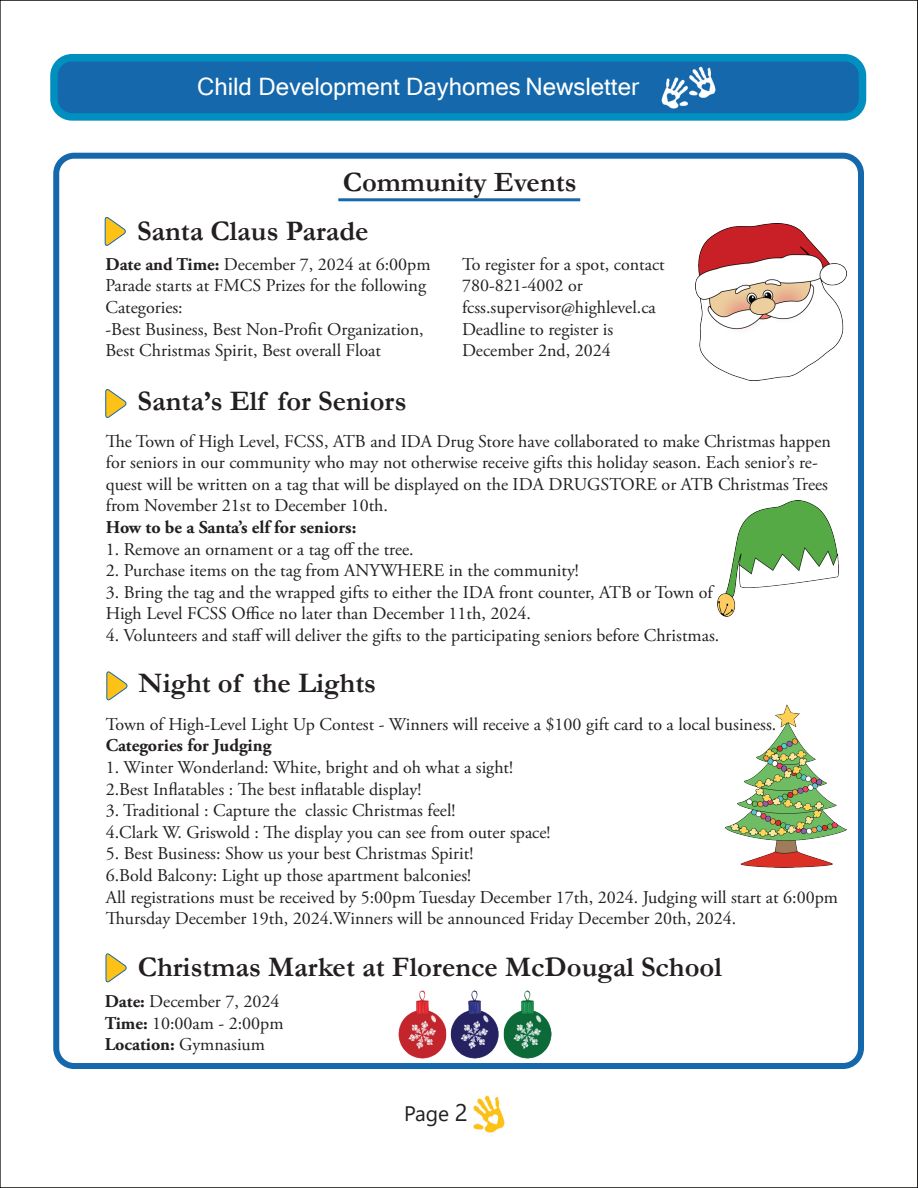
<style>
.page{position:relative;width:918px;height:1188px;background:#fff}
.page>*{position:absolute;margin:0;border:0;box-sizing:border-box;transform-origin:0 0}
.t1{font:700 28.5px "Garamond";color:#231f20}
.t2{font:700 28.2px "Garamond";color:#231f20}
.t3{font:24px "Microsoft Sans Serif";color:#fff}
.t4{font:21px "Segoe UI";color:#231f20}
.t5{font:18px/21.6px "Adobe Garamond Pro";color:#231f20}
.t6{font:700 18px "Adobe Garamond Pro";color:#231f20}
.s1{font-weight:700}
.s2{font-size:24px}
</style>
<div class="page">
<div style="left:54px;top:58px;width:808px;height:59px;background:#1468ab;border-radius:18px"></div>
<div style="left:50px;top:54px;width:816px;height:67px;border:8px solid #008fbf;border-radius:18px"></div>
<img style="left:661px;top:67px;width:55px;height:42px">
<hr style="left:338px;top:198px;width:242px;height:3px;background:#1468ab">
<svg style="left:105px;top:217px;width:21px;height:29px"></svg>
<svg style="left:105px;top:389px;width:21px;height:29px"></svg>
<svg style="left:106px;top:671px;width:21px;height:30px"></svg>
<svg style="left:106px;top:953px;width:21px;height:30px"></svg>
<img style="left:696px;top:223px;width:151px;height:158px">
<img style="left:717px;top:500px;width:121px;height:116px">
<img style="left:726px;top:704px;width:121px;height:163px">
<img style="left:399px;top:990px;width:152px;height:69px">
<div style="left:53px;top:153px;width:811px;height:916px;border:6px solid #1468ab;border-radius:18px"></div>
<img style="left:473px;top:1096px;width:32px;height:36px">
<svg style="left:917px;top:0;width:1px;height:1188px"></svg>
<h3 class="t3" style="left:197px;top:71px;width:443px">Child Development Dayhomes Newsletter</h3>
<h2 class="t2" style="left:343px;top:163px;width:235px">Community Events</h2>
<h1 class="t1" style="left:137px;top:211px;width:233px">Santa Claus Parade</h1>
<p class="t5" style="left:106px;top:254px;width:327px"><span class="s1">Date and Time:</span> December 7, 2024 at 6:00pm Parade starts at FMCS Prizes for the following Categories:<br>-Best Business, Best Non-Profit Organization, Best Christmas Spirit, Best overall Float</p>
<p class="t5" style="left:462px;top:254px;width:204px">To register for a spot, contact<br>780-821-4002 or fcss.supervisor@highlevel.ca<br>Deadline to register is<br>December 2nd, 2024</p>
<h1 class="t1" style="left:138px;top:382px;width:271px">Santa’s Elf for Seniors</h1>
<p class="t5" style="left:106px;top:431px;width:727px">The Town of High Level, FCSS, ATB and IDA Drug Store have collaborated to make Christmas happen for seniors in our community who may not otherwise receive gifts this holiday season. Each senior’s re&shy;quest will be written on a tag that will be displayed on the IDA DRUGSTORE or ATB Christmas Trees from November 21st to December 10th.</p>
<p class="t6" style="left:106px;top:517px;width:252px">How to be a Santa’s elf for seniors:</p>
<p class="t5" style="left:106px;top:539px;width:309px">1. Remove an ornament or a tag off the tree.</p>
<p class="t5" style="left:106px;top:560px;width:475px">2. Purchase items on the tag from ANYWHERE in the community!</p>
<p class="t5" style="left:106px;top:582px;width:609px">3. Bring the tag and the wrapped gifts to either the IDA front counter, ATB or Town of<br>High Level FCSS Office no later than December 11th, 2024.</p>
<p class="t5" style="left:106px;top:625px;width:615px">4. Volunteers and staff will deliver the gifts to the participating seniors before Christmas.</p>
<h1 class="t1" style="left:139px;top:664px;width:239px">Night of the Lights</h1>
<p class="t5" style="left:106px;top:714px;width:672px">Town of High-Level Light Up Contest - Winners will receive a $100 gift card to a local business.</p>
<p class="t6" style="left:106px;top:735px;width:167px">Categories for Judging</p>
<p class="t5" style="left:106px;top:757px;width:409px">1. Winter Wonderland: White, bright and oh what a sight!<br>2.Best Inflatables : The best inflatable display!</p>
<p class="t5" style="left:106px;top:800px;width:446px">3. Traditional : Capture the classic Christmas feel!<br>4.Clark W. Griswold : The display you can see from outer space!</p>
<p class="t5" style="left:106px;top:844px;width:734px">5. Best Business: Show us your best Christmas Spirit!<br>6.Bold Balcony: Light up those apartment balconies!<br>All registrations must be received by 5:00pm Tuesday December 17th, 2024. Judging will start at 6:00pm Thursday December 19th, 2024.Winners will be announced Friday December 20th, 2024.</p>
<h1 class="t1" style="left:138px;top:948px;width:585px">Christmas Market at Florence McDougal School</h1>
<p class="t5" style="left:105px;top:991px;width:180px"><span class="s1">Date:</span> December 7, 2024<br><span class="s1">Time:</span> 10:00am - 2:00pm<br><span class="s1">Location:</span> Gymnasium</p>
<p class="t4" style="left:404px;top:1094px;width:65px">Page <span class="s2">2</span></p>
</div>
